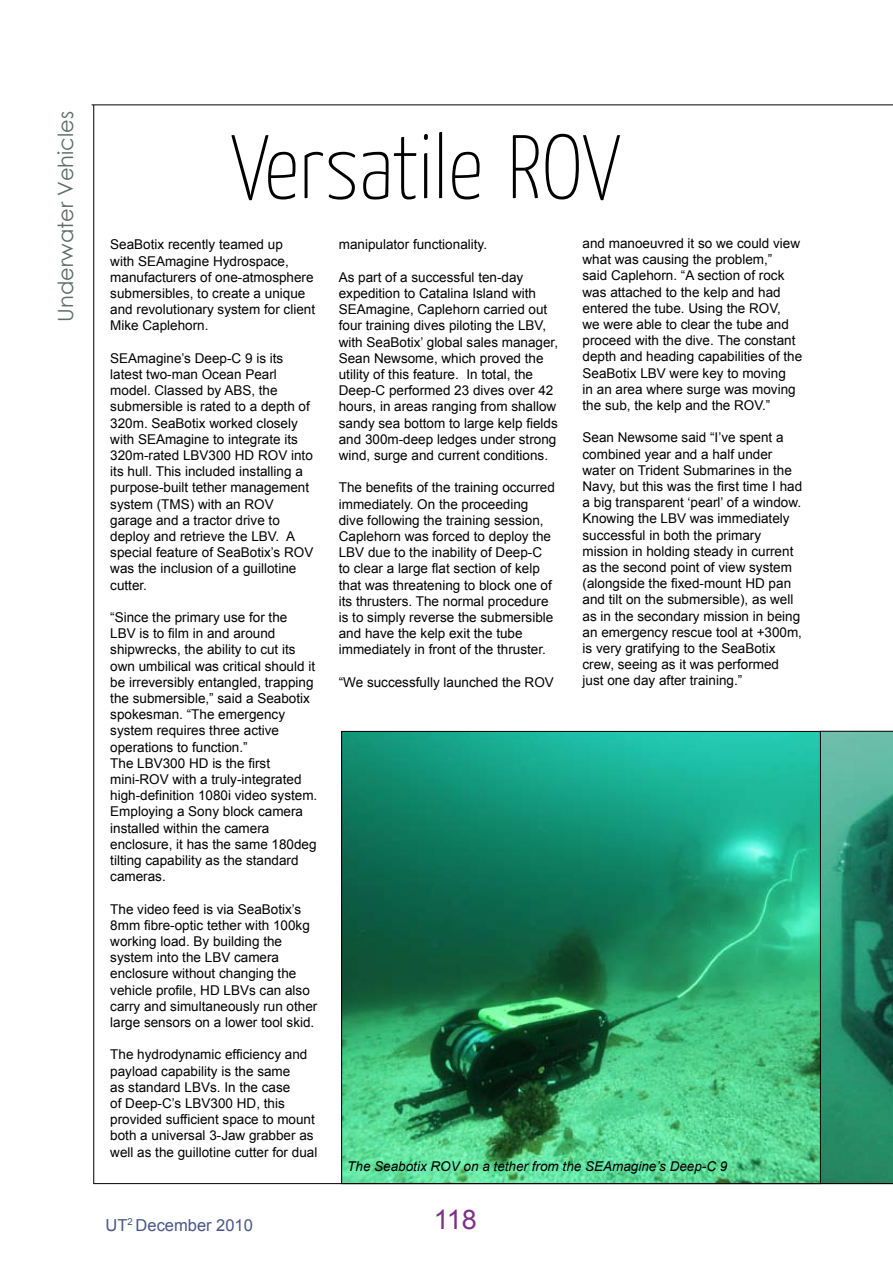
<style>
.page{position:relative;width:893px;height:1263px;background:#fff}
.page>*{position:absolute;margin:0;border:0;box-sizing:border-box;transform-origin:0 0}
.t1{font:100 90px "Yanone Kaffeesatz";color:#000}
.t2{font:27px "Arial";color:#7d3087}
.t3{font:21px "Century Gothic";color:#5d6c66}
.t4{font:16.5px "Arial";color:#4a5787}
.t5{font:13.5px/16.2px "Arial";color:#000}
.t6{font:italic 13.5px "Arial";color:#000}
</style>
<div class="page">
<hr style="left:92px;top:105px;width:801px;height:1px;background:#000">
<img style="left:343px;top:733px;width:476px;height:449px">
<svg style="left:821px;top:731px;width:72px;height:452px;background:#308e71"></svg>
<hr style="left:93px;top:105px;width:1px;height:1079px;background:#000">
<hr style="left:94px;top:1183px;width:799px;height:1px;background:#000">
<h3 class="t3" style="left:51px;top:322px;width:212px;rotate:-90deg">Underwater Vehicles</h3>
<h1 class="t1" style="left:231px;top:112px;width:391px">Versatile ROV</h1>
<p class="t5" style="left:110px;top:237px;width:206px">SeaBotix recently teamed up<br>with SEAmagine Hydrospace, manufacturers of one-atmosphere submersibles, to create a unique and revolutionary system for client<br>Mike Caplehorn.</p>
<p class="t5" style="left:110px;top:350px;width:205px">SEAmagine’s Deep-C 9 is its latest two-man Ocean Pearl model. Classed by ABS, the submersible is rated to a depth of<br>320m. SeaBotix worked closely with SEAmagine to integrate its<br>320m-rated LBV300 HD ROV into its hull. This included installing a purpose-built tether management system (TMS) with an ROV garage and a tractor drive to deploy and retrieve the LBV. A special feature of SeaBotix’s ROV was the inclusion of a guillotine cutter.</p>
<p class="t5" style="left:110px;top:609px;width:209px">“Since the primary use for the<br>LBV is to film in and around shipwrecks, the ability to cut its own umbilical was critical should it be irreversibly entangled, trapping the submersible,” said a Seabotix spokesman. “The emergency system requires three active operations to function.”<br>The LBV300 HD is the first mini-ROV with a truly-integrated high-definition 1080i video system.<br>Employing a Sony block camera installed within the camera enclosure, it has the same 180deg tilting capability as the standard cameras.</p>
<p class="t5" style="left:110px;top:901px;width:209px">The video feed is via SeaBotix’s<br>8mm fibre-optic tether with 100kg working load. By building the system into the LBV camera enclosure without changing the vehicle profile, HD LBVs can also carry and simultaneously run other large sensors on a lower tool skid.</p>
<p class="t5" style="left:110px;top:1047px;width:209px">The hydrodynamic efficiency and payload capability is the same<br>as standard LBVs. In the case<br>of Deep-C’s LBV300 HD, this provided sufficient space to mount both a universal 3-Jaw grabber as well as the guillotine cutter for dual</p>
<p class="t5" style="left:339px;top:237px;width:150px">manipulator functionality.</p>
<p class="t5" style="left:339px;top:269px;width:221px">As part of a successful ten-day expedition to Catalina Island with SEAmagine, Caplehorn carried out four training dives piloting the LBV, with SeaBotix’ global sales manager, Sean Newsome, which proved the utility of this feature. In total, the Deep-C performed 23 dives over 42 hours, in areas ranging from shallow sandy sea bottom to large kelp fields and 300m-deep ledges under strong wind, surge and current conditions.</p>
<p class="t5" style="left:339px;top:480px;width:218px">The benefits of the training occurred immediately. On the proceeding dive following the training session, Caplehorn was forced to deploy the LBV due to the inability of Deep-C to clear a large flat section of kelp that was threatening to block one of its thrusters. The normal procedure is to simply reverse the submersible and have the kelp exit the tube immediately in front of the thruster.</p>
<p class="t5" style="left:339px;top:674px;width:217px">“We successfully launched the ROV</p>
<p class="t5" style="left:583px;top:235px;width:221px">and manoeuvred it so we could view what was causing the problem,”<br>said Caplehorn. “A section of rock was attached to the kelp and had entered the tube. Using the ROV,<br>we were able to clear the tube and proceed with the dive. The constant depth and heading capabilities of the<br>SeaBotix LBV were key to moving<br>in an area where surge was moving the sub, the kelp and the ROV.”</p>
<p class="t5" style="left:583px;top:430px;width:221px">Sean Newsome said “I’ve spent a combined year and a half under water on Trident Submarines in the Navy, but this was the first time I had a big transparent ‘pearl’ of a window.<br>Knowing the LBV was immediately successful in both the primary mission in holding steady in current as the second point of view system (alongside the fixed-mount HD pan and tilt on the submersible), as well as in the secondary mission in being an emergency rescue tool at +300m, is very gratifying to the SeaBotix crew, seeing as it was performed just one day after training.”</p>
<p class="t6" style="left:347px;top:1158px;width:382px">The Seabotix ROV on a tether from the SEAmagine’s Deep-C 9</p>
<p class="t4" style="left:106px;top:1214px;width:149px">UT<sup>2</sup> December 2010</p>
<h2 class="t2" style="left:434px;top:1202px;width:45px">118</h2>
</div>
